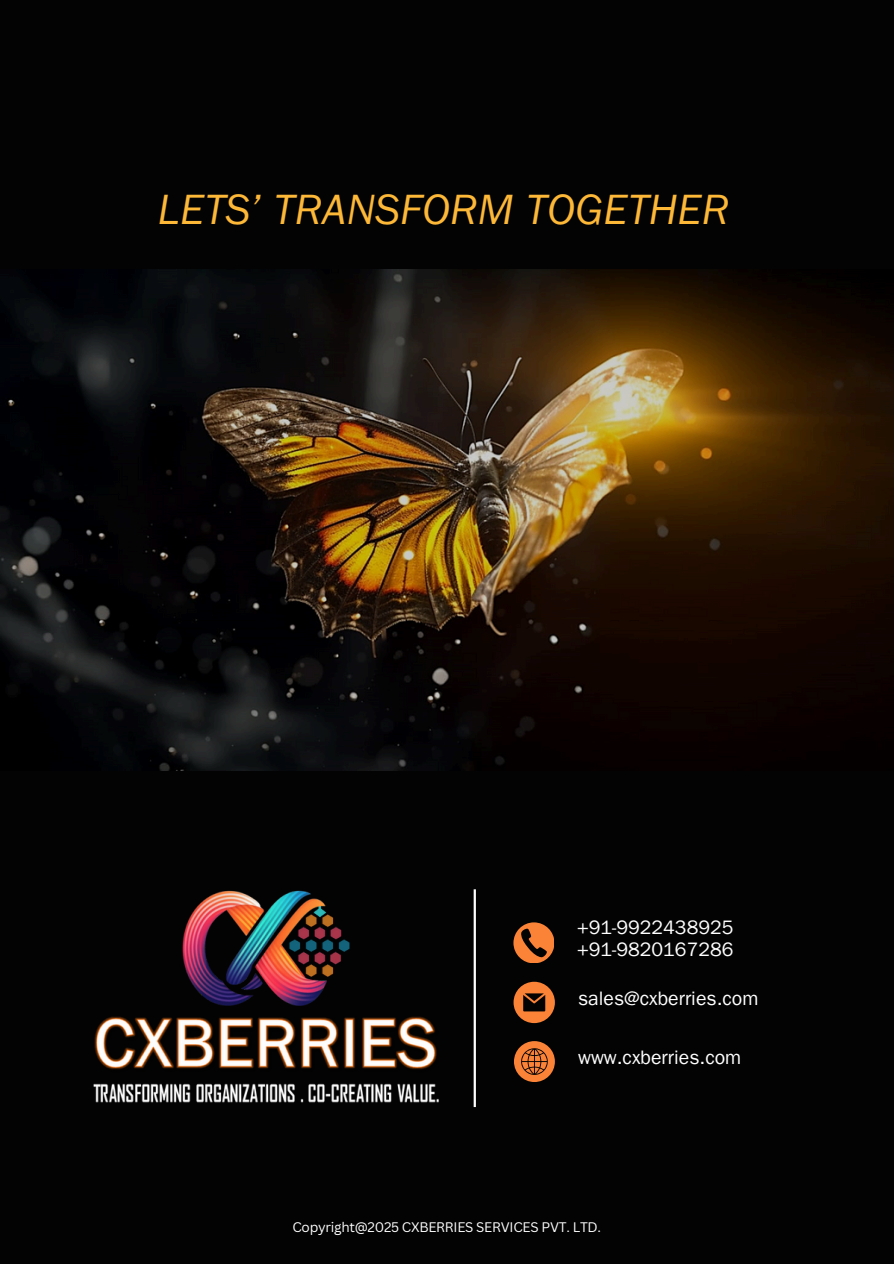
<style>
.page{position:relative;width:894px;height:1264px;background:#fff}
.page>*{position:absolute;margin:0;border:0;box-sizing:border-box;transform-origin:0 0}
.t1{font:italic 43.5px "Franklin Gothic LT Pro";color:#fdb838}
.t2{font:19.5px "Franklin Gothic LT Pro";color:#fff}
.t3{font:13.5px "Canva Sans";letter-spacing:-.02em;color:#fff}
</style>
<div class="page">
<div style="left:0;top:0;width:893px;height:1263px;background:#030303"></div>
<img style="left:0;top:270px;width:893px;height:500px">
<hr style="left:473px;top:889px;width:3px;height:218px;background:#fff">
<svg style="left:513px;top:922px;width:41px;height:40px"></svg>
<svg style="left:514px;top:1041px;width:40px;height:40px"></svg>
<svg style="left:513px;top:981px;width:41px;height:42px"></svg>
<img style="left:93px;top:890px;width:346px;height:213px">
<p class="t1" style="left:158px;top:194px;width:573px">LETS’ TRANSFORM TOGETHER</p>
<p class="t2" style="left:577px;top:920px;width:158px">+91-9922438925</p>
<p class="t2" style="left:577px;top:943px;width:158px">+91-9820167286</p>
<p class="t2" style="left:578px;top:991px;width:182px">sales@cxberries.com</p>
<p class="t2" style="left:578px;top:1050px;width:164px">www.cxberries.com</p>
<h1 class="t3" style="left:292px;top:1217px;width:310px">Copyright@2025 CXBERRIES SERVICES PVT. LTD.</h1>
</div>
